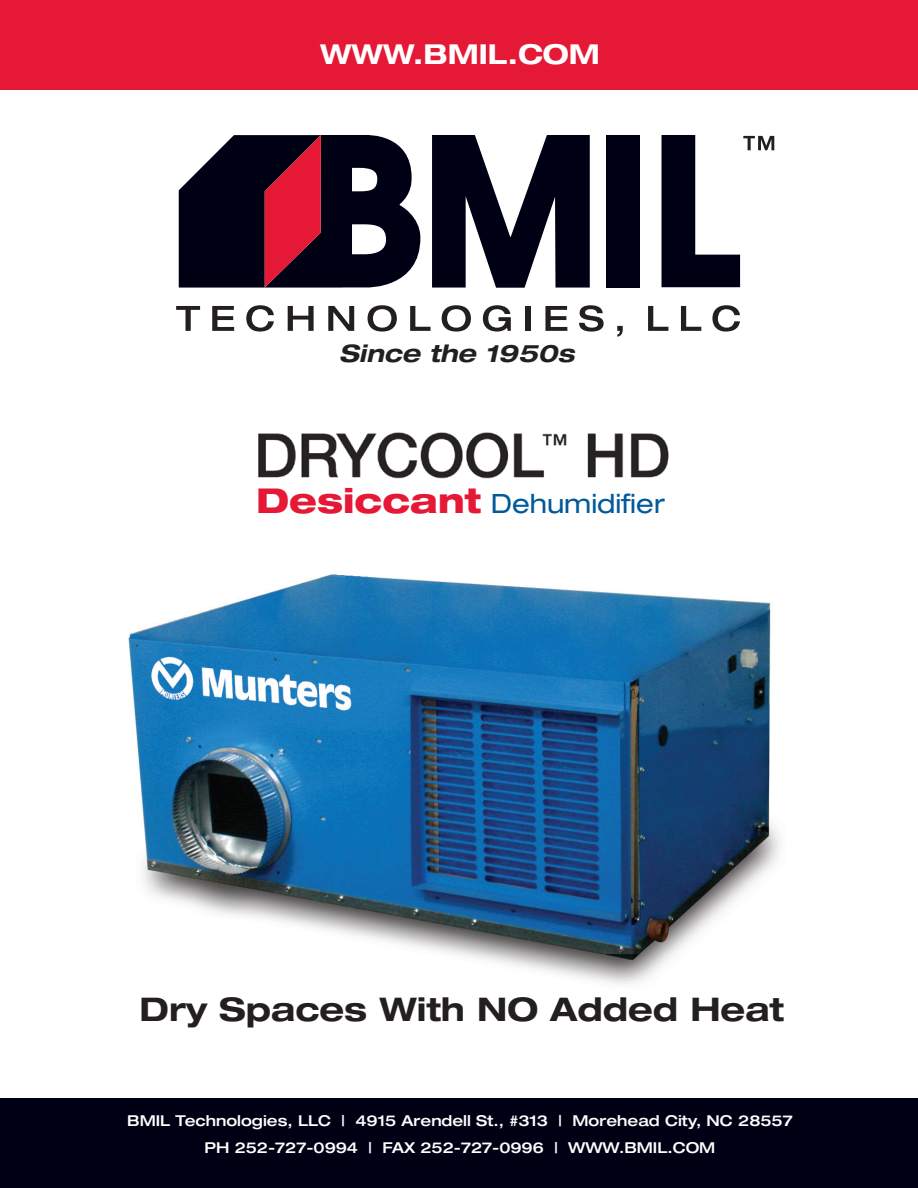
<style>
.page{position:relative;width:918px;height:1188px;background:#fff}
.page>*{position:absolute;margin:0;border:0;box-sizing:border-box;transform-origin:0 0}
.t1{font:700 expanded 32.7px "Helvetica Neue";color:#231f20}
.t2{font:700 expanded 27.45px "Helvetica Neue";color:#fff}
.t3{font:expanded 26.55px "Helvetica Neue";color:#00599b}
.t4{font:italic 700 expanded 24.15px "Helvetica Neue";color:#231f20}
.t5{font:500 expanded 15px/27px "Helvetica Neue";color:#fff;text-align:center}
.s1{font-weight:800;font-size:34.2px;color:#e51836}
</style>
<div class="page">
<div style="left:0;top:0;width:918px;height:90px;background:#e51836"></div>
<img style="left:128px;top:574px;width:652px;height:410px">
<svg style="left:432px;top:135px;width:158px;height:153px"></svg>
<div style="left:607px;top:135px;width:33px;height:152px;background:#000015"></div>
<svg style="left:179px;top:135px;width:241px;height:153px"></svg>
<svg style="left:176px;top:306px;width:24px;height:25px"></svg>
<svg style="left:212px;top:306px;width:22px;height:25px"></svg>
<svg style="left:246px;top:305px;width:28px;height:27px"></svg>
<svg style="left:288px;top:306px;width:26px;height:25px"></svg>
<svg style="left:328px;top:306px;width:26px;height:25px"></svg>
<svg style="left:368px;top:305px;width:29px;height:27px"></svg>
<svg style="left:410px;top:306px;width:21px;height:25px"></svg>
<svg style="left:442px;top:305px;width:29px;height:27px"></svg>
<svg style="left:483px;top:305px;width:28px;height:27px"></svg>
<div style="left:526px;top:306px;width:5px;height:25px;background:#231f20"></div>
<svg style="left:545px;top:306px;width:22px;height:25px"></svg>
<svg style="left:579px;top:305px;width:25px;height:27px"></svg>
<svg style="left:617px;top:326px;width:6px;height:11px"></svg>
<svg style="left:648px;top:306px;width:20px;height:25px"></svg>
<svg style="left:681px;top:306px;width:20px;height:25px"></svg>
<svg style="left:712px;top:305px;width:28px;height:27px"></svg>
<svg style="left:662px;top:135px;width:112px;height:152px"></svg>
<img style="left:258px;top:432px;width:411px;height:47px">
<div style="left:0;top:1098px;width:918px;height:90px;background:#000015"></div>
<h2 class="t2" style="left:320px;top:37px;width:281px">WWW.BMIL.COM</h2>
<h3 class="t4" style="left:339px;top:339px;width:237px">Since the 1950s</h3>
<h3 class="t3" style="left:256px;top:487px;width:410px"><span class="s1">Desiccant</span> Dehumidifier</h3>
<h1 class="t1" style="left:140px;top:989px;width:646px">Dry Spaces With NO Added Heat</h1>
<p class="t5" style="left:127px;top:1107px;width:667px">BMIL Technologies, LLC | 4915 Arendell St., #313 | Morehead City, NC 28557<br>PH 252-727-0994 | FAX 252-727-0996 | WWW.BMIL.COM</p>
</div>
